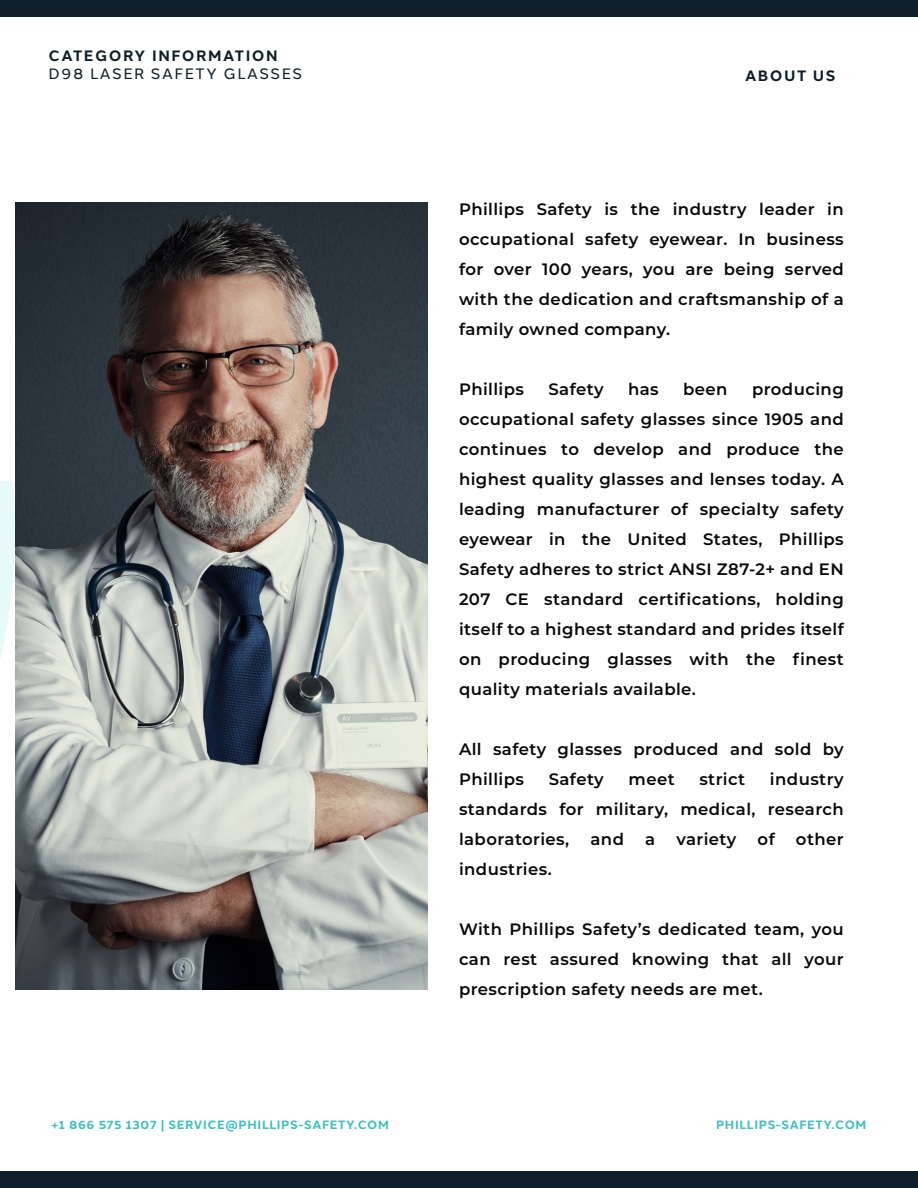
<style>
.page{position:relative;width:918px;height:1188px;background:#fff}
.page>*{position:absolute;margin:0;border:0;box-sizing:border-box;transform-origin:0 0}
.t1{font:600 16.5px/30px "Montserrat";letter-spacing:.025em;color:#070907;text-align:justify}
.t2{font:700 15px "Halcom";letter-spacing:.1em;color:#0f1e28}
.t3{font:15px "Halcom";letter-spacing:.1em;color:#0f1e28}
.t4{font:700 12px "Halcom";letter-spacing:.05em;color:#3dc0bf}
</style>
<div class="page">
<div style="left:0;top:1171px;width:918px;height:17px;background:#0f1e28"></div>
<div style="left:0;top:0;width:918px;height:17px;background:#0f1e28"></div>
<img style="left:15px;top:202px;width:412px;height:787px">
<svg style="left:0;top:481px;width:15px;height:179px"></svg>
<p class="t2" style="left:49px;top:44px;width:231px">CATEGORY INFORMATION</p>
<p class="t3" style="left:49px;top:62px;width:255px">D98 LASER SAFETY GLASSES</p>
<p class="t2" style="left:745px;top:64px;width:92px">ABOUT US</p>
<p class="t1" style="left:459px;top:193px;width:386px">Phillips Safety is the industry leader in occupational safety eyewear. In business for over 100 years, you are being served with the dedication and craftsmanship of a family owned company.</p>
<p class="t1" style="left:459px;top:373px;width:386px;text-indent:293px">producing occupational safety glasses since 1905 and continues to develop and produce the highest quality glasses and lenses today. A leading manufacturer of specialty safety eyewear in the United States, Phillips Safety adheres to strict ANSI Z87-2+ and EN 207 CE standard certifications, holding itself to a highest standard and prides itself on producing glasses with the finest quality materials available.</p>
<p class="t1" style="left:459px;top:373px;width:67px">Phillips</p>
<p class="t1" style="left:549px;top:373px;width:57px">Safety</p>
<p class="t1" style="left:628px;top:373px;width:32px">has</p>
<p class="t1" style="left:683px;top:373px;width:46px">been</p>
<p class="t1" style="left:459px;top:733px;width:386px">All safety glasses produced and sold by<br>Phillips</p>
<p class="t1" style="left:459px;top:763px;width:386px;text-indent:311px">industry standards for military, medical, research laboratories,</p>
<p class="t1" style="left:549px;top:763px;width:57px">Safety</p>
<p class="t1" style="left:629px;top:763px;width:48px">meet</p>
<p class="t1" style="left:699px;top:763px;width:47px">strict</p>
<p class="t1" style="left:590px;top:823px;width:35px">and</p>
<p class="t1" style="left:645px;top:823px;width:12px">a</p>
<p class="t1" style="left:676px;top:823px;width:61px">variety</p>
<p class="t1" style="left:758px;top:823px;width:19px">of</p>
<p class="t1" style="left:796px;top:823px;width:49px">other</p>
<p class="t1" style="left:459px;top:853px;width:94px">industries.</p>
<p class="t1" style="left:459px;top:913px;width:386px">With Phillips Safety’s dedicated team, you can rest assured knowing that all your prescription safety needs are met.</p>
<p class="t4" style="left:52px;top:1115px;width:339px">+1 866 575 1307 | SERVICE@PHILLIPS-SAFETY.COM</p>
<p class="t4" style="left:716px;top:1115px;width:152px">PHILLIPS-SAFETY.COM</p>
</div>
